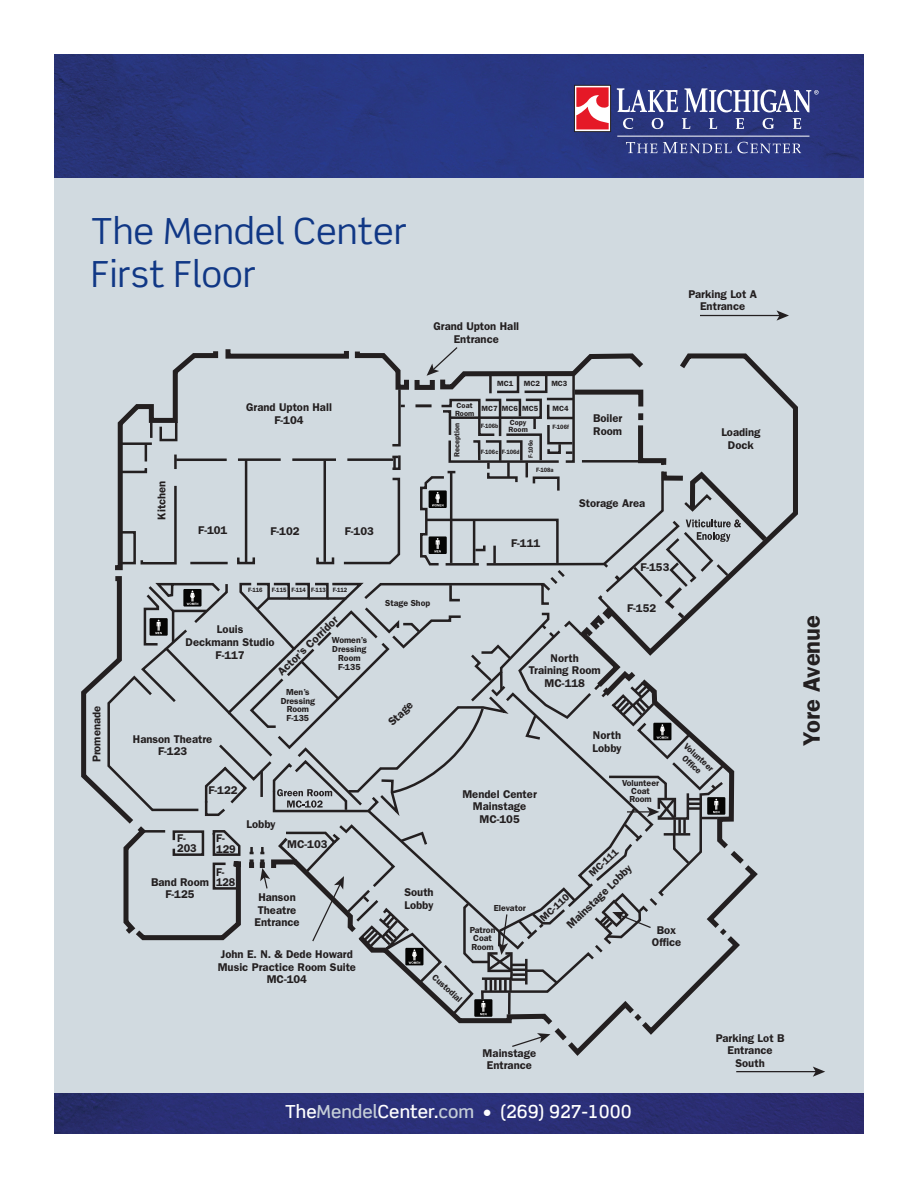
<style>
.page{position:relative;width:918px;height:1188px;background:#fff}
.page>*{position:absolute;margin:0;border:0;box-sizing:border-box;transform-origin:0 0}
.t1{font:36px "Scene Std";color:#103785}
.t2{font:600 23.85px "ITC Franklin Gothic Std";color:#231f20}
.t3{font:500 18px "Scene Std";color:#fff}
.t4{font:600 11.25px/12.6px "ITC Franklin Gothic Std";color:#231f20;text-align:center}
.t5{font:600 11.25px/10.1px "ITC Franklin Gothic Std";color:#231f20;scale:.95 1}
.t6{font:600 10.05px "ITC Franklin Gothic Std";color:#231f20}
.t7{font:600 8.85px/8.9px "ITC Franklin Gothic Std";color:#231f20;text-align:center}
.t8{font:600 7.5px/7.5px "ITC Franklin Gothic Std";color:#231f20}
.t9{font:600 6.3px "ITC Franklin Gothic Std";color:#231f20;scale:.9 1}
.s1{color:#c4cdd7}
</style>
<div class="page">
<div style="left:54px;top:54px;width:810px;height:1053px;background:#d1dae0"></div>
<img style="left:54px;top:1094px;width:810px;height:40px">
<svg style="left:772px;top:380px;width:26px;height:159px"></svg>
<hr style="left:700px;top:315px;width:80px;height:1px;background:#231f20">
<svg style="left:777px;top:310px;width:12px;height:11px"></svg>
<hr style="left:736px;top:1071px;width:80px;height:1px;background:#231f20">
<svg style="left:813px;top:1067px;width:12px;height:10px"></svg>
<svg style="left:81px;top:347px;width:691px;height:709px"></svg>
<img style="left:54px;top:54px;width:810px;height:123px">
<svg style="left:576px;top:129px;width:33px;height:1px"></svg>
<svg style="left:617px;top:88px;width:61px;height:24px"></svg>
<svg style="left:576px;top:87px;width:33px;height:42px"></svg>
<div style="left:574px;top:85px;width:37px;height:47px;border:1px solid #231f20"></div>
<svg style="left:623px;top:118px;width:10px;height:11px"></svg>
<svg style="left:652px;top:118px;width:11px;height:11px"></svg>
<svg style="left:682px;top:118px;width:8px;height:11px"></svg>
<svg style="left:709px;top:118px;width:8px;height:11px"></svg>
<svg style="left:736px;top:118px;width:8px;height:11px"></svg>
<svg style="left:763px;top:118px;width:11px;height:11px"></svg>
<svg style="left:793px;top:118px;width:8px;height:11px"></svg>
<hr style="left:617px;top:136px;width:192px;height:1px;background:#fff">
<svg style="left:684px;top:88px;width:135px;height:24px;background:#7178a9"></svg>
<svg style="left:626px;top:142px;width:31px;height:11px"></svg>
<svg style="left:663px;top:142px;width:138px;height:11px;background:#56609a"></svg>
<p class="t1" style="left:91px;top:209px;width:317px">The Mendel Center</p>
<p class="t1" style="left:91px;top:252px;width:166px">First Floor</p>
<p class="t4" style="left:433px;top:320px;width:87px">Grand Upton Hall<br>Entrance</p>
<p class="t4" style="left:688px;top:287px;width:70px">Parking Lot A<br>Entrance</p>
<p class="t4" style="left:90px;top:762px;width:58px;rotate:-90deg">Promenade</p>
<p class="t4" style="left:246px;top:401px;width:87px">Grand Upton Hall<br>F-104</p>
<p class="t4" style="left:155px;top:520px;width:40px;rotate:-90deg">Kitchen</p>
<p class="t4" style="left:198px;top:524px;width:31px">F-101</p>
<p class="t4" style="left:270px;top:524px;width:31px">F-102</p>
<p class="t4" style="left:345px;top:524px;width:31px">F-103</p>
<p class="t9" style="left:248px;top:587px;width:18px">F-116</p>
<p class="t9" style="left:272px;top:587px;width:85px">F-115 F-114 F-113 F-112</p>
<p class="t4" style="left:186px;top:623px;width:91px">Louis<br>Deckmann Studio<br>F-117</p>
<p class="t4" style="left:275px;top:669px;width:81px;rotate:-44deg">Actor’s Corridor</p>
<p class="t7" style="left:332px;top:636px;width:37px">Women’s<br>Dressing<br>Room<br>F-135</p>
<p class="t4" style="left:133px;top:733px;width:81px">Hanson Theatre<br>F-123</p>
<p class="t7" style="left:281px;top:687px;width:36px">Men’s<br>Dressing<br>Room<br>F-135</p>
<p class="t4" style="left:208px;top:783px;width:31px">F-122</p>
<p class="t4" style="left:247px;top:817px;width:31px">Lobby</p>
<p class="t7" style="left:385px;top:599px;width:47px">Stage Shop</p>
<p class="t4" style="left:386px;top:719px;width:31px;rotate:-44deg">Stage</p>
<p class="t8" style="left:497px;top:380px;width:18px">MC1</p>
<p class="t8" style="left:524px;top:380px;width:18px">MC2</p>
<p class="t8" style="left:551px;top:380px;width:18px">MC3</p>
<p class="t8" style="left:455px;top:402px;width:21px">Coat<br>Room</p>
<p class="t8" style="left:453px;top:457px;width:36px;rotate:-90deg">Reception</p>
<p class="t8" style="left:509px;top:419px;width:21px">Copy<br>Room</p>
<p class="t9" style="left:553px;top:423px;width:20px">F-106f</p>
<p class="t8" style="left:482px;top:405px;width:58px">MC7 MC6 MC5</p>
<p class="t8" style="left:553px;top:405px;width:18px">MC4</p>
<p class="t9" style="left:481px;top:422px;width:21px">F-106b</p>
<p class="t9" style="left:527px;top:458px;width:21px;rotate:-90deg">F-106e</p>
<p class="t9" style="left:481px;top:448px;width:21px">F-106c</p>
<p class="t9" style="left:502px;top:448px;width:21px">F-106d</p>
<p class="t9" style="left:536px;top:466px;width:21px">F-108a</p>
<p class="t4" style="left:593px;top:412px;width:31px;text-align:left">Boiler<br>Room</p>
<p class="t4" style="left:579px;top:497px;width:68px">Storage Area</p>
<p class="t4" style="left:511px;top:537px;width:31px">F-111</p>
<p class="t4" style="left:640px;top:561px;width:31px">F-153</p>
<p class="t4" style="left:627px;top:602px;width:31px">F-152</p>
<p class="t4" style="left:529px;top:652px;width:74px">North<br>Training Room<br>MC-118</p>
<p class="t4" style="left:721px;top:426px;width:41px">Loading<br>Dock</p>
<p class="t4" style="left:462px;top:788px;width:76px">Mendel Center<br>Mainstage<br>MC-105</p>
<p class="t4" style="left:593px;top:729px;width:31px;text-align:left">North<br>Lobby</p>
<p class="t7" style="left:622px;top:779px;width:39px;line-height:8.1px">Volunteer<br>Coat<br>Room</p>
<p class="t7" style="left:688px;top:741px;width:39px;line-height:10.1px;rotate:42deg">Volunteer<br>Offi ce</p>
<p class="t4" style="left:177px;top:833px;width:21px;line-height:10.1px;text-align:left">F-<br>203</p>
<p class="t4" style="left:216px;top:834px;width:21px;line-height:10.1px;text-align:left">F-<br>129</p>
<p class="t5" style="left:216px;top:867px;width:22px">F-<br>128</p>
<p class="t4" style="left:151px;top:876px;width:60px">Band Room<br>F-125</p>
<p class="t4" style="left:287px;top:838px;width:42px">MC-103</p>
<p class="t4" style="left:255px;top:891px;width:47px">Hanson<br>Theatre<br>Entrance</p>
<p class="t4" style="left:218px;top:948px;width:140px">John E. N. &amp; Dede Howard<br>Music Practice Room Suite<br>MC-104</p>
<p class="t4" style="left:404px;top:886px;width:31px;text-align:left">South<br>Lobby</p>
<p class="t6" style="left:587px;top:871px;width:37px;rotate:-43deg">MC-111</p>
<p class="t4" style="left:564px;top:922px;width:87px;rotate:-44deg">Mainstage Lobby</p>
<p class="t6" style="left:538px;top:915px;width:37px;rotate:-43deg">MC-110</p>
<p class="t7" style="left:494px;top:903px;width:34px">Elevator</p>
<p class="t7" style="left:470px;top:926px;width:27px;line-height:8.1px;text-align:left">Patron<br>Coat<br>Room</p>
<p class="t4" style="left:652px;top:924px;width:31px">Box<br>Office</p>
<p class="t7" style="left:436px;top:973px;width:39px;rotate:42deg">Custodial</p>
<p class="t4" style="left:483px;top:1047px;width:55px">Mainstage<br>Entrance</p>
<p class="t3" style="left:285px;top:1100px;width:348px">The<span class="s1">Mendel</span>Center.<span class="s1">com</span> • (269) 927-1000</p>
<p class="t4" style="left:716px;top:1032px;width:70px">Parking Lot B<br>Entrance<br>South</p>
<p class="t2" style="left:798px;top:746px;width:132px;rotate:-90deg">Yore Avenue</p>
</div>
